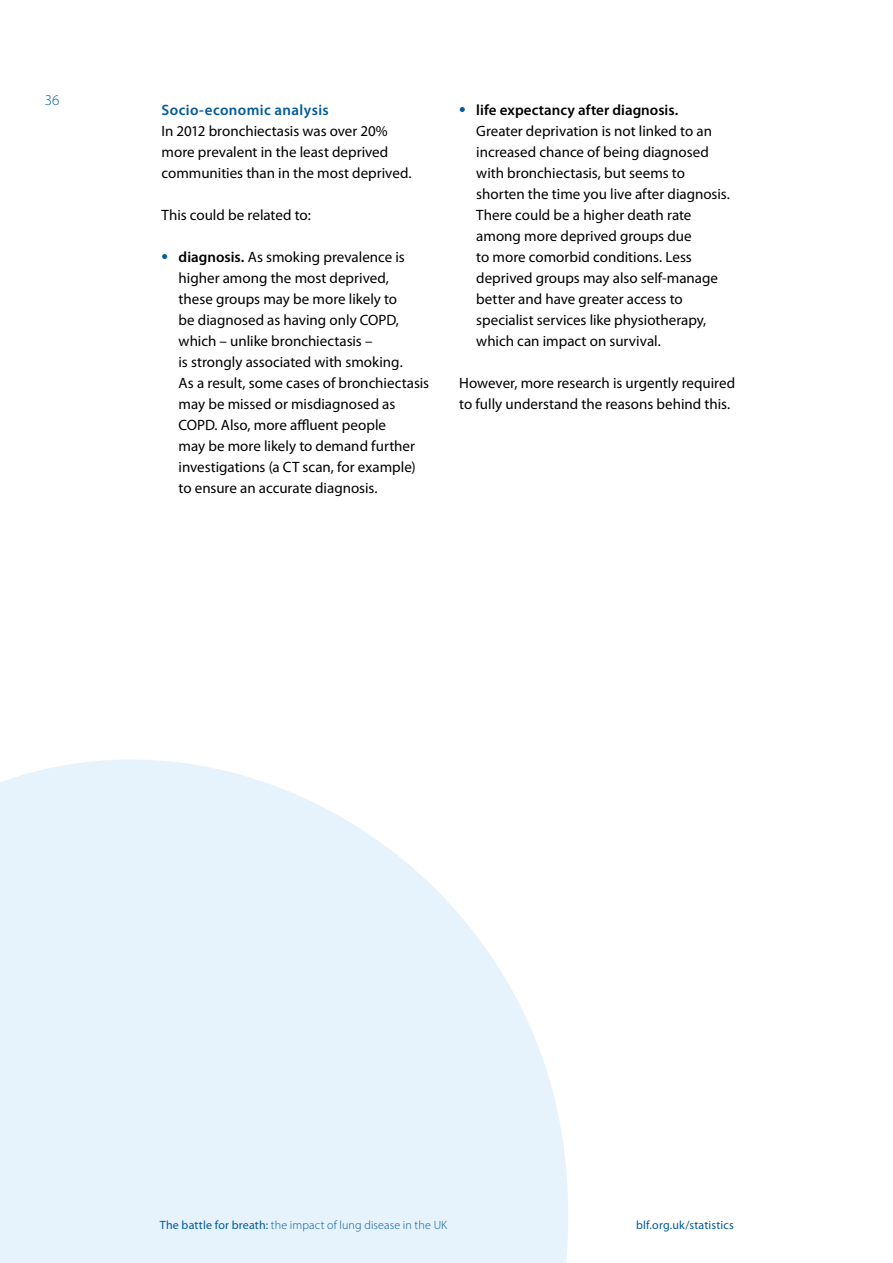
<style>
.page{position:relative;width:893px;height:1263px;background:#fff}
.page>*{position:absolute;margin:0;border:0;box-sizing:border-box;transform-origin:0 0}
.t1{font:15px/21px "Myriad Pro";color:#000}
.t2{font:600 15px "Myriad Pro";letter-spacing:.025em;color:#005a9b}
.t3{font:300 15px "Myriad Pro";color:#005a9b}
.t4{font:300 12px "Myriad Pro";letter-spacing:.01em;color:#005a9b}
.t5{font:12px "Myriad Pro";letter-spacing:.015em;color:#005a9b}
.s1{font-weight:600;font-size:21px;color:#005a9b}
.s2{font-weight:600}
.s3{font-weight:400}
</style>
<div class="page">
<svg style="left:0;top:759px;width:568px;height:504px;background:#e8f3fc"></svg>
<p class="t3" style="left:45px;top:91px;width:16px">36</p>
<p class="t2" style="left:162px;top:100px;width:169px">Socio-economic analysis</p>
<p class="t1" style="left:162px;top:120px;width:252px">In 2012 bronchiectasis was over 20% more prevalent in the least deprived communities than in the most deprived.</p>
<p class="t1" style="left:162px;top:204px;width:151px">This could be related to:</p>
<p class="t1" style="left:179px;top:246px;width:252px;text-indent:-17px"><span class="s1">•</span> <span class="s2">diagnosis.</span> As smoking prevalence is higher among the most deprived,<br>these groups may be more likely to<br>be diagnosed as having only COPD, which – unlike bronchiectasis –<br>is strongly associated with smoking.<br>As a result, some cases of bronchiectasis may be missed or misdiagnosed as COPD. Also, more affluent people<br>may be more likely to demand further investigations (a CT scan, for example) to ensure an accurate diagnosis.</p>
<p class="t1" style="left:476px;top:99px;width:255px;text-indent:-17px"><span class="s1">•</span> <span class="s2">life expectancy after diagnosis.<br></span>Greater deprivation is not linked to an increased chance of being diagnosed with bronchiectasis, but seems to shorten the time you live after diagnosis.<br>There could be a higher death rate among more deprived groups due<br>to more comorbid conditions. Less deprived groups may also self-manage better and have greater access to specialist services like physiotherapy, which can impact on survival.</p>
<p class="t1" style="left:459px;top:372px;width:277px">However, more research is urgently required to fully understand the reasons behind this.</p>
<p class="t4" style="left:160px;top:1218px;width:289px"><span class="s3">The battle for breath:</span> the impact of lung disease in the UK</p>
<p class="t5" style="left:636px;top:1218px;width:99px">blf.org.uk/statistics</p>
</div>
